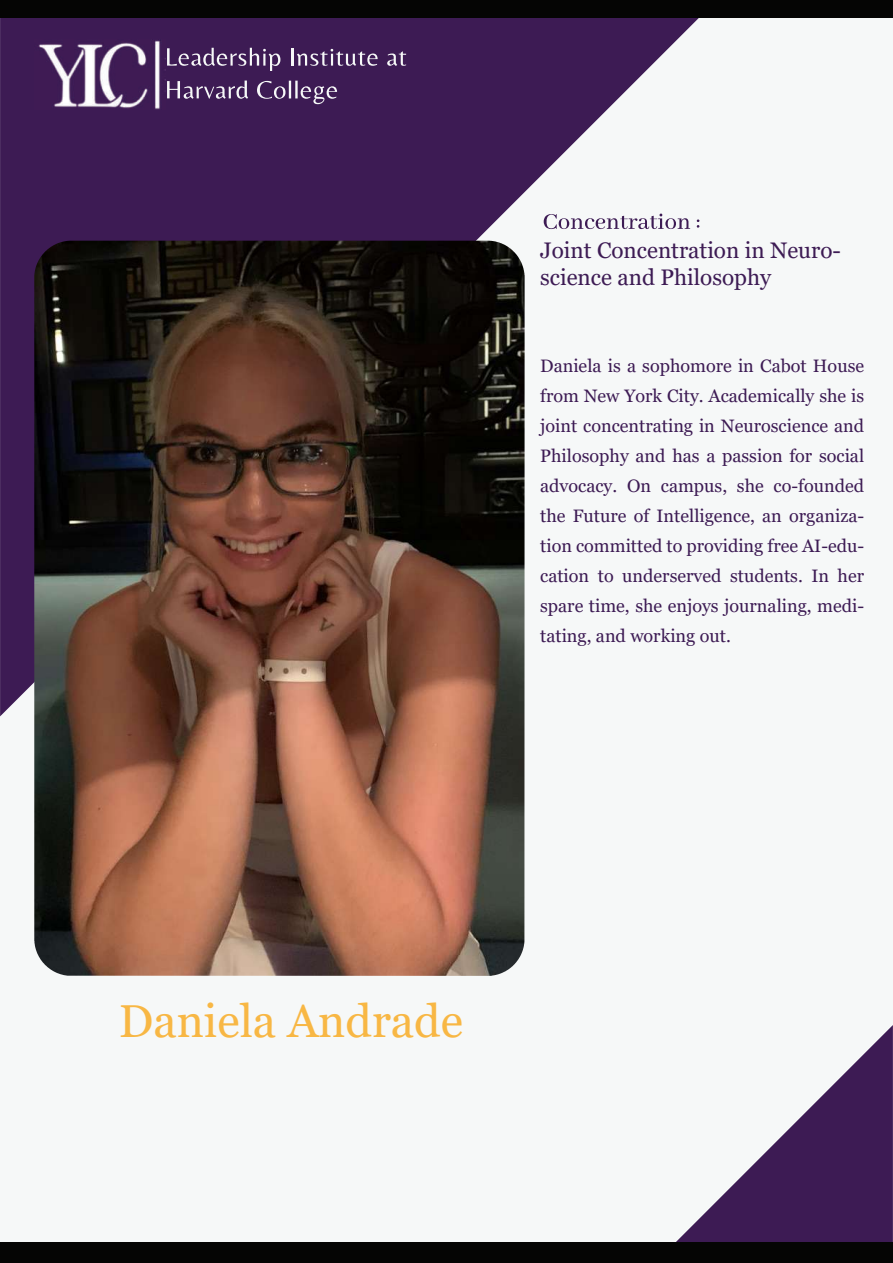
<style>
.page{position:relative;width:893px;height:1263px;background:#f6f8f8}
.page>*{position:absolute;margin:0;border:0;box-sizing:border-box;transform-origin:0 0}
.t1{font:46.2px "Georgia";color:#f8b744}
.t2{font:22.5px/27px "Georgia";color:#3d1b54}
.t3{font:18px/30px "Georgia";color:#3d1b54;text-align:justify}
</style>
<div class="page">
<svg style="left:0;top:17px;width:717px;height:699px;fill:#3d1b54"></svg>
<div style="left:0;top:0;width:893px;height:17px;background:#050504"></div>
<img style="left:34px;top:241px;width:491px;height:735px">
<svg style="left:544px;top:214px;width:146px;height:15px"></svg>
<svg style="left:697px;top:219px;width:2px;height:9px"></svg>
<svg style="left:676px;top:1025px;width:217px;height:217px"></svg>
<div style="left:0;top:1242px;width:893px;height:21px;background:#050504"></div>
<img style="left:34px;top:39px;width:131px;height:71px">
<svg style="left:167px;top:48px;width:113px;height:23px;background:#624775"></svg>
<svg style="left:291px;top:48px;width:87px;height:18px"></svg>
<svg style="left:387px;top:51px;width:19px;height:15px"></svg>
<svg style="left:167px;top:81px;width:81px;height:18px"></svg>
<svg style="left:257px;top:81px;width:34px;height:18px"></svg>
<hr style="left:295px;top:81px;width:3px;height:17px;background:#f6f8f8">
<svg style="left:301px;top:86px;width:36px;height:18px"></svg>
<p class="t2" style="left:540px;top:237px;width:302px">Joint Concentration in Neuro&shy;science and Philosophy</p>
<p class="t3" style="left:540px;top:351px;width:325px">Daniela is a sophomore in Cabot House from New York City. Academically she is joint concentrating in Neuroscience and Philosophy and has a passion for social advocacy. On campus, she co-founded the Future of Intelligence, an organiza&shy;tion committed to providing free AI-edu&shy;cation to underserved students. In her spare time, she enjoys journaling, medi&shy;tating, and working out.</p>
<h1 class="t1" style="left:119px;top:993px;width:346px">Daniela Andrade</h1>
</div>
